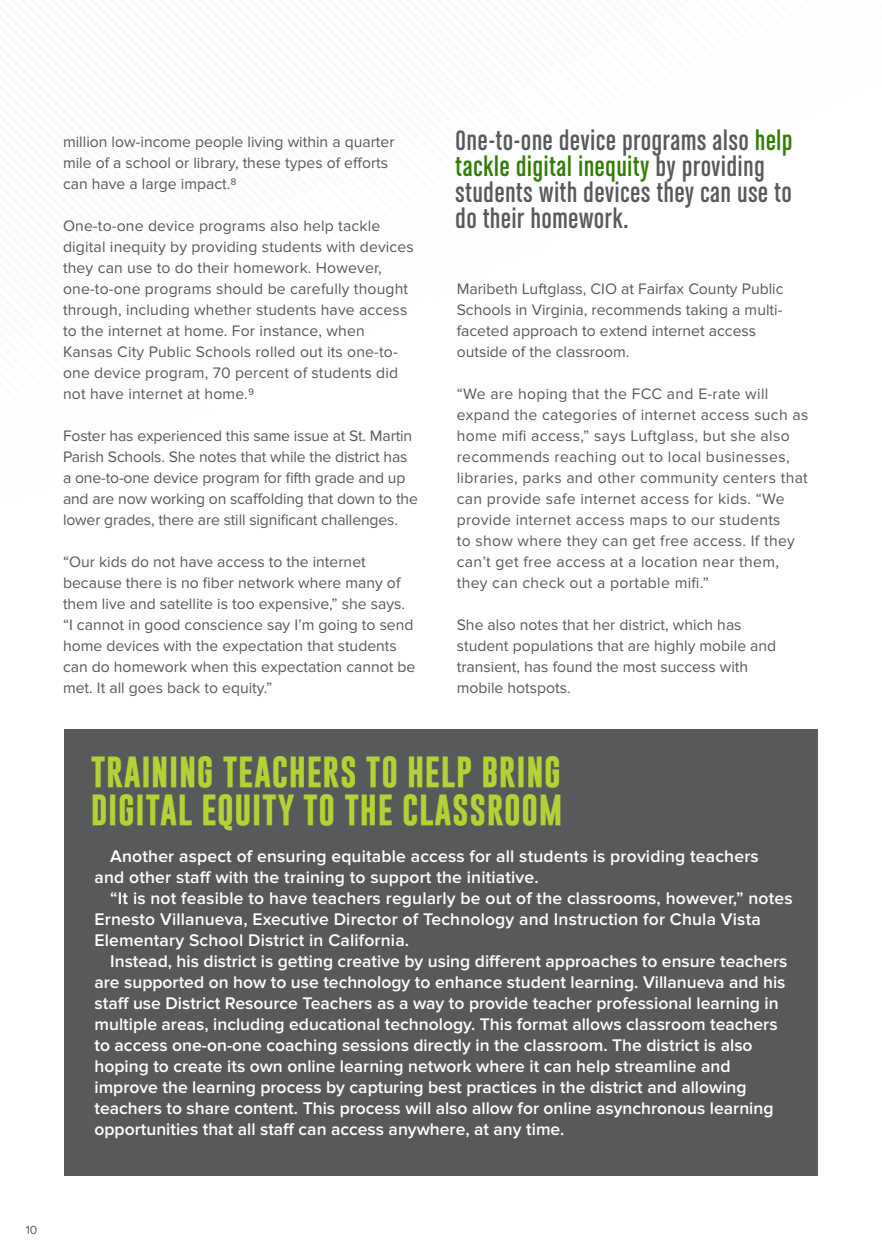
<style>
.page{position:relative;width:882px;height:1260px;background:#fff}
.page>*{position:absolute;margin:0;border:0;box-sizing:border-box;transform-origin:0 0}
.t1{font:700 31.5px/38.5px "Gobold";letter-spacing:.02em;color:#b3d235}
.t2{font:29.75px/26.2px "Chalet Comprime Cologne Sixty";letter-spacing:.03em;color:#58595b}
.t3{font:600 17.5px/21px "Proxima Nova";color:#fff}
.t4{font:15.75px/21px "Proxima Nova";color:#58595b}
.t5{font:15.75px/21px "Proxima Nova";letter-spacing:.02em;color:#58595b}
.t6{font:12.25px "Proxima Nova";color:#58595b}
.s1{color:#327c03}
</style>
<div class="page">
<hr style="left:881px;top:0;width:1px;height:1260px;background:#00986d">
<div style="left:64px;top:730px;width:754px;height:446px;background:#58595b"></div>
<p class="t4" style="left:63px;top:131px;width:333px">million low-income people living within a quarter mile of a school or library, these types of efforts can have a large impact.8</p>
<p class="t4" style="left:63px;top:215px;width:352px">One-to-one device programs also help tackle digital inequity by providing students with devices they can use to do their homework. However, one-to-one programs should be carefully thought through, including whether students have access to the internet at home. For instance, when Kansas City Public Schools rolled out its one-to&shy;one device program, 70 percent of students did not have internet at home.9</p>
<p class="t4" style="left:63px;top:425px;width:356px">Foster has experienced this same issue at St. Martin Parish Schools. She notes that while the district has a one-to-one device program for fifth grade and up and are now working on scaffolding that down to the lower grades, there are still significant challenges.</p>
<p class="t4" style="left:63px;top:551px;width:354px">“Our kids do not have access to the internet because there is no fiber network where many of them live and satellite is too expensive,” she says. “I cannot in good conscience say I’m going to send home devices with the expectation that students can do homework when this expectation cannot be met. It all goes back to equity.”</p>
<h2 class="t2" style="left:456px;top:127px;width:338px">One-to-one device programs also <span class="s1">help tackle digital inequity</span> by providing students with devices they can use to do their homework.</h2>
<p class="t4" style="left:457px;top:278px;width:328px">Maribeth Luftglass, CIO at Fairfax County Public Schools in Virginia, recommends taking a multi&shy;faceted approach to extend internet access outside of the classroom.</p>
<p class="t5" style="left:457px;top:383px;width:353px">“We are hoping that the FCC and E-rate will expand the categories of internet access such as home mifi access,” says Luftglass, but she also recommends reaching out to local businesses, libraries, parks and other community centers that can provide safe internet access for kids. “We provide internet access maps to our students<br>to show where they can get free access. If they can’t get free access at a location near them, they can check out a portable mifi.”</p>
<p class="t4" style="left:457px;top:614px;width:321px">She also notes that her district, which has student populations that are highly mobile and transient, has found the most success with mobile hotspots.</p>
<h1 class="t1" style="left:91px;top:752px;width:473px">TRAINING TEACHERS TO HELP BRING<br>DIGITAL EQUITY TO THE CLASSROOM</h1>
<p class="t3" style="left:94px;top:846px;width:666px;text-indent:16px">Another aspect of ensuring equitable access for all students is providing teachers and other staff with the training to support the initiative.</p>
<p class="t3" style="left:94px;top:888px;width:700px;text-indent:16px">“It is not feasible to have teachers regularly be out of the classrooms, however,” notes<br>Ernesto Villanueva, Executive Director of Technology and Instruction for Chula Vista<br>Elementary School District in California.</p>
<p class="t3" style="left:94px;top:951px;width:695px;text-indent:16px">Instead, his district is getting creative by using different approaches to ensure teachers are supported on how to use technology to enhance student learning. Villanueva and his staff use District Resource Teachers as a way to provide teacher professional learning in multiple areas, including educational technology. This format allows classroom teachers to access one-on-one coaching sessions directly in the classroom. The district is also hoping to create its own online learning network where it can help streamline and improve the learning process by capturing best practices in the district and allowing teachers to share content. This process will also allow for online asynchronous learning opportunities that all staff can access anywhere, at any time.</p>
<p class="t6" style="left:26px;top:1223px;width:13px">10</p>
</div>
